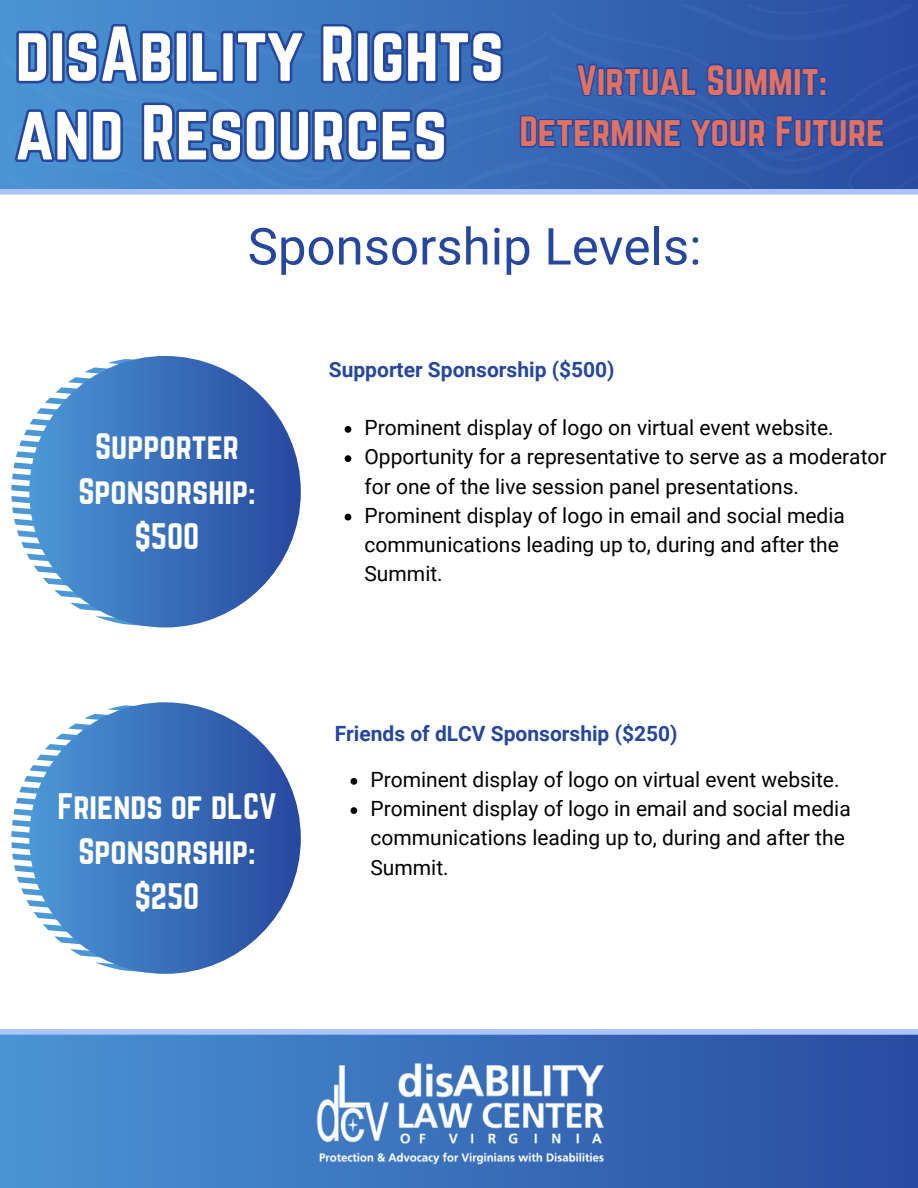
<style>
.page{position:relative;width:918px;height:1188px;background:#fff}
.page>*{position:absolute;margin:0;border:0;box-sizing:border-box;transform-origin:0 0}
.t1{font:67.95px/78.6px "Norwester";color:#fff}
.t2{font:51px "Roboto";color:#26479e}
.t3{font:37.05px/51.8px "Norwester";color:#e17162;text-align:center}
.t4{font:32.25px/45px "Norwester";color:#fff;text-align:center}
.t5{font:21px/29.2px "Roboto";color:#000}
.t6{font:700 21px "Roboto";color:#26479e}
</style>
<div class="page">
<div style="left:0;top:1029px;width:918px;height:159px;background:linear-gradient(to right,#4a95d4,#284ba1)"></div>
<img style="left:274px;top:1039px;width:370px;height:139px">
<div style="left:0;top:0;width:918px;height:233px;background:linear-gradient(to right,#4a95d4,#284ba1)"></div>
<svg style="left:550px;top:4px;width:368px;height:185px;background:#2f59ab"></svg>
<svg style="left:2px;top:23px;width:547px;height:166px;background:#3f7bc2"></svg>
<svg style="left:14px;top:10px;width:493px;height:77px;background:#366ab6"></svg>
<svg style="left:13px;top:100px;width:437px;height:66px;background:#3567b4"></svg>
<div style="left:0;top:192px;width:918px;height:840px;background:#fff"></div>
<div style="left:0;top:1029px;width:918px;height:6px;background:#adc3ff"></div>
<svg style="left:11px;top:359px;width:269px;height:267px"></svg>
<div style="left:29px;top:356px;width:272px;height:272px;background:linear-gradient(to right,#4c98d6,#284aa0);border-radius:50%"></div>
<svg style="left:11px;top:705px;width:269px;height:267px"></svg>
<div style="left:29px;top:702px;width:272px;height:272px;background:linear-gradient(to right,#4c98d6,#284aa0);border-radius:50%"></div>
<svg style="left:345px;top:426px;width:6px;height:7px"></svg>
<svg style="left:345px;top:455px;width:6px;height:7px"></svg>
<svg style="left:345px;top:514px;width:6px;height:7px"></svg>
<svg style="left:350px;top:778px;width:7px;height:7px"></svg>
<svg style="left:350px;top:807px;width:7px;height:7px"></svg>
<div style="left:0;top:189px;width:918px;height:6px;background:#adc3ff"></div>
<svg style="left:578px;top:61px;width:250px;height:39px;background:#2c53a6"></svg>
<svg style="left:518px;top:114px;width:368px;height:36px;background:#2b53a6"></svg>
<h3 class="t1" style="left:15px;top:14px;width:490px">disAbility Rights and Resources</h3>
<p class="t3" style="left:519px;top:54px;width:367px">Virtual Summit:<br>Determine your Future</p>
<h5 class="t2" style="left:248px;top:217px;width:455px">Sponsorship Levels:</h5>
<p class="t4" style="left:78px;top:424px;width:179px">Supporter<br>Sponsorship: $500</p>
<p class="t6" style="left:329px;top:357px;width:287px">Supporter Sponsorship ($500)</p>
<h2 class="t5" style="left:365px;top:413px;width:471px">Prominent display of logo on virtual event website.</h2>
<h4 class="t5" style="left:365px;top:442px;width:524px">Opportunity for a representative to serve as a moderator for one of the live session panel presentations.</h4>
<h5 class="t5" style="left:365px;top:501px;width:482px">Prominent display of logo in email and social media communications leading up to, during and after the<br>Summit.</h5>
<p class="t4" style="left:57px;top:784px;width:221px">Friends of dLCV<br>Sponsorship: $250</p>
<p class="t6" style="left:335px;top:721px;width:344px">Friends of dLCV Sponsorship ($250)</p>
<p class="t5" style="left:370px;top:765px;width:471px">Prominent display of logo on virtual event website.</p>
<h4 class="t5" style="left:370px;top:794px;width:482px">Prominent display of logo in email and social media communications leading up to, during and after the<br>Summit.</h4>
</div>
